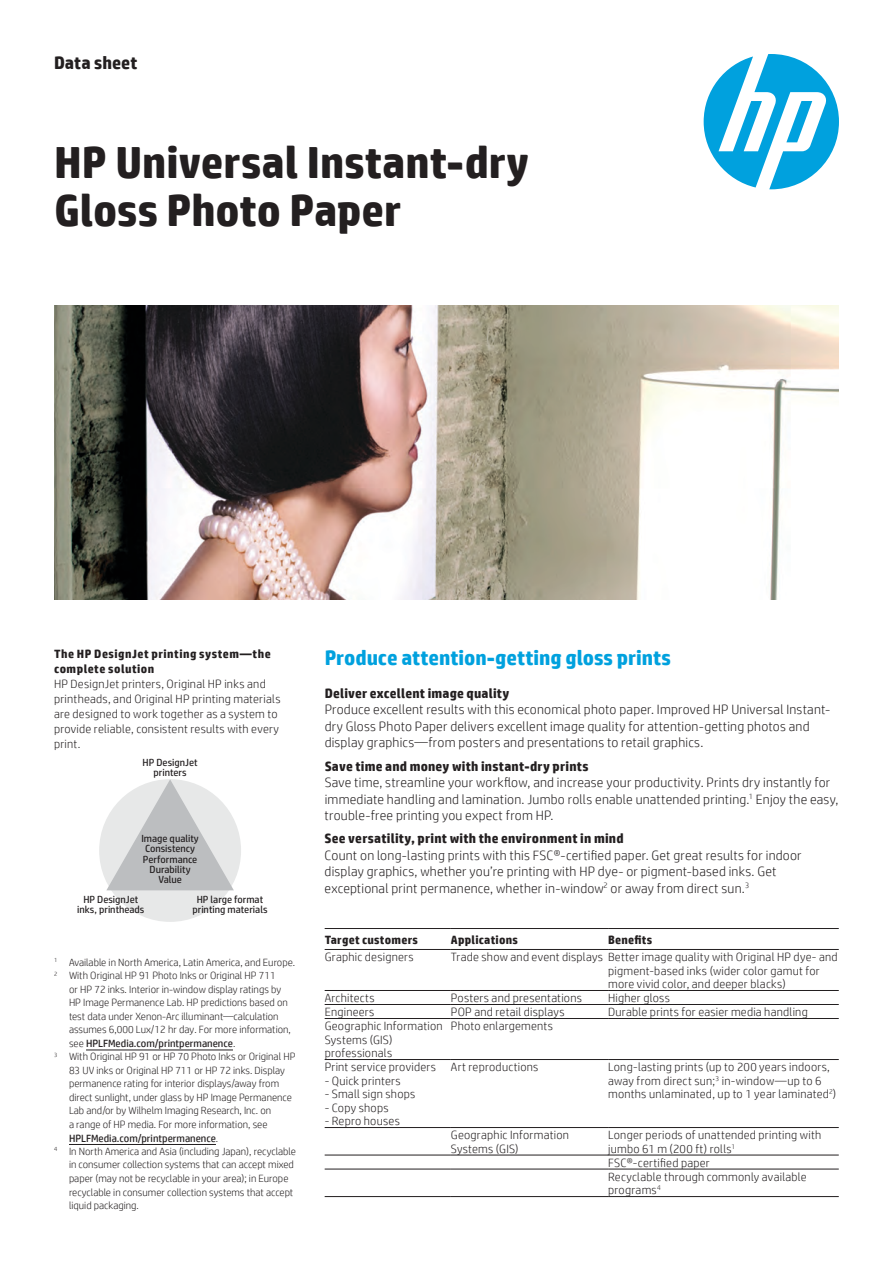
<style>
.page{position:relative;width:893px;height:1263px;background:#fff}
.page>*{position:absolute;margin:0;border:0;box-sizing:border-box;transform-origin:0 0}
.t1{font:700 45px/48px "HP Simplified";color:#231f20}
.t2{font:700 21px "HP Simplified";color:#00a1de}
.t3{font:700 18px "HP Simplified";color:#231f20}
.t4{font:300 13.5px/16.5px "HP Simplified";letter-spacing:.015em;color:#231f20}
.t5{font:700 13.5px "HP Simplified";letter-spacing:.015em;color:#231f20}
.t6{font:300 12px/13.5px "HP Simplified";letter-spacing:.02em;color:#231f20}
.t7{font:700 12px/15px "HP Simplified";letter-spacing:.035em;color:#231f20}
.t8{font:300 10.5px/13.5px "HP Simplified";color:#231f20}
.t9{font:10.5px "HP Simplified";color:#231f20}
.t10{font:10.2px/10.4px "HP Simplified";color:#231f20;text-align:center}
.s1{font-weight:300}
</style>
<div class="page">
<svg style="left:704px;top:54px;width:135px;height:135px"></svg>
<div style="left:99px;top:779px;width:142px;height:143px;background:#e7e8e8;border-radius:50%"></div>
<svg style="left:106px;top:779px;width:128px;height:111px"></svg>
<hr style="left:86px;top:1050px;width:147px;height:1px;background:#231f20">
<hr style="left:69px;top:1144px;width:147px;height:1px;background:#231f20">
<hr style="left:325px;top:928px;width:126px;height:1px;background:#231f20">
<hr style="left:451px;top:928px;width:157px;height:1px;background:#231f20">
<hr style="left:608px;top:928px;width:231px;height:1px;background:#231f20">
<hr style="left:325px;top:949px;width:126px;height:1px;background:#231f20">
<hr style="left:451px;top:949px;width:157px;height:1px;background:#231f20">
<hr style="left:608px;top:949px;width:231px;height:1px;background:#231f20">
<hr style="left:325px;top:990px;width:126px;height:1px;background:#231f20">
<hr style="left:451px;top:990px;width:157px;height:1px;background:#231f20">
<hr style="left:608px;top:990px;width:231px;height:1px;background:#231f20">
<hr style="left:325px;top:1004px;width:126px;height:1px;background:#231f20">
<hr style="left:451px;top:1004px;width:157px;height:1px;background:#231f20">
<hr style="left:608px;top:1004px;width:231px;height:1px;background:#231f20">
<hr style="left:325px;top:1018px;width:126px;height:1px;background:#231f20">
<hr style="left:451px;top:1018px;width:157px;height:1px;background:#231f20">
<hr style="left:608px;top:1018px;width:231px;height:1px;background:#231f20">
<hr style="left:325px;top:1059px;width:126px;height:1px;background:#231f20">
<hr style="left:451px;top:1059px;width:157px;height:1px;background:#231f20">
<hr style="left:608px;top:1059px;width:231px;height:1px;background:#231f20">
<hr style="left:325px;top:1127px;width:126px;height:1px;background:#231f20">
<hr style="left:451px;top:1127px;width:157px;height:1px;background:#231f20">
<hr style="left:608px;top:1127px;width:231px;height:1px;background:#231f20">
<hr style="left:325px;top:1155px;width:126px;height:1px;background:#231f20">
<hr style="left:451px;top:1155px;width:157px;height:1px;background:#231f20">
<hr style="left:608px;top:1155px;width:231px;height:1px;background:#231f20">
<hr style="left:325px;top:1169px;width:126px;height:1px;background:#231f20">
<hr style="left:451px;top:1169px;width:157px;height:1px;background:#231f20">
<hr style="left:608px;top:1169px;width:231px;height:1px;background:#231f20">
<hr style="left:325px;top:1196px;width:126px;height:1px;background:#231f20">
<hr style="left:451px;top:1196px;width:157px;height:1px;background:#231f20">
<hr style="left:608px;top:1196px;width:231px;height:1px;background:#231f20">
<img style="left:54px;top:306px;width:785px;height:293px">
<h3 class="t3" style="left:54px;top:51px;width:85px">Data sheet</h3>
<h1 class="t1" style="left:54px;top:139px;width:477px">HP Universal Instant-dry<br>Gloss Photo Paper</h1>
<p class="t7" style="left:54px;top:646px;width:218px">The HP DesignJet printing system—the complete solution</p>
<p class="t6" style="left:54px;top:676px;width:228px;line-height:15px">HP DesignJet printers, Original HP inks and printheads, and Original HP printing materials are designed to work together as a system to provide reliable, consistent results with every print.</p>
<p class="t10" style="left:143px;top:757px;width:56px">HP DesignJet printers</p>
<p class="t10" style="left:141px;top:833px;width:59px">Image quality<br>Consistency<br>Performance<br>Durability<br>Value</p>
<p class="t10" style="left:77px;top:894px;width:69px">HP DesignJet inks, printheads</p>
<p class="t10" style="left:192px;top:894px;width:77px">HP large format printing materials</p>
<p class="t8" style="left:54px;top:955px;width:243px"><sup>1</sup> Available in North America, Latin America, and Europe.<br><sup>2</sup> With Original HP 91 Photo Inks or Original HP 711</p>
<p class="t8" style="left:69px;top:982px;width:214px">or HP 72 inks. Interior in-window display ratings by</p>
<p class="t8" style="left:69px;top:996px;width:220px">HP Image Permanence Lab. HP predictions based on</p>
<p class="t8" style="left:69px;top:1009px;width:211px">test data under Xenon-Arc illuminant—calculation</p>
<p class="t8" style="left:69px;top:1023px;width:223px">assumes 6,000 Lux/12 hr day. For more information,</p>
<p class="t9" style="left:69px;top:1036px;width:168px"><span class="s1">see</span> HPLFMedia.com/printpermanence<span class="s1">.</span></p>
<p class="t8" style="left:54px;top:1050px;width:243px"><sup>3</sup> With Original HP 91 or HP 70 Photo Inks or Original HP</p>
<p class="t8" style="left:69px;top:1063px;width:217px">83 UV inks or Original HP 711 or HP 72 inks. Display</p>
<p class="t8" style="left:69px;top:1077px;width:212px">permanence rating for interior displays/away from</p>
<p class="t8" style="left:69px;top:1090px;width:224px">direct sunlight, under glass by HP Image Permanence</p>
<p class="t8" style="left:69px;top:1104px;width:204px">Lab and/or by Wilhelm Imaging Research, Inc. on</p>
<p class="t8" style="left:69px;top:1117px;width:200px">a range of HP media. For more information, see</p>
<p class="t9" style="left:69px;top:1131px;width:151px">HPLFMedia.com/printpermanence<span class="s1">.</span></p>
<p class="t8" style="left:54px;top:1144px;width:243px"><sup>4</sup> In North America and Asia (including Japan), recyclable</p>
<p class="t8" style="left:69px;top:1158px;width:226px">in consumer collection systems that can accept mixed</p>
<p class="t8" style="left:69px;top:1171px;width:221px">paper (may not be recyclable in your area); in Europe</p>
<p class="t8" style="left:69px;top:1185px;width:226px">recyclable in consumer collection systems that accept</p>
<p class="t8" style="left:69px;top:1198px;width:71px">liquid packaging.</p>
<h2 class="t2" style="left:325px;top:644px;width:348px">Produce attention-getting gloss prints</h2>
<p class="t5" style="left:325px;top:684px;width:186px">Deliver excellent image quality</p>
<p class="t4" style="left:325px;top:701px;width:507px">Produce excellent results with this economical photo paper. Improved HP Universal Instant&shy;dry Gloss Photo Paper delivers excellent image quality for attention-getting photos and display graphics—from posters and presentations to retail graphics.</p>
<p class="t5" style="left:325px;top:757px;width:265px">Save time and money with instant-dry prints</p>
<p class="t4" style="left:325px;top:774px;width:515px">Save time, streamline your workflow, and increase your productivity. Prints dry instantly for immediate handling and lamination. Jumbo rolls enable unattended printing.<sup>1</sup> Enjoy the easy, trouble-free printing you expect from HP.</p>
<p class="t5" style="left:325px;top:830px;width:301px">See versatility, print with the environment in mind</p>
<p class="t4" style="left:325px;top:846px;width:479px">Count on long-lasting prints with this FSC®-certified paper. Get great results for indoor display graphics, whether you’re printing with HP dye- or pigment-based inks. Get exceptional print permanence, whether in-window<sup>2</sup> or away from direct sun.<sup>3</sup></p>
<p class="t7" style="left:325px;top:932px;width:95px">Target customers</p>
<p class="t7" style="left:451px;top:932px;width:69px">Applications</p>
<p class="t7" style="left:608px;top:932px;width:46px">Benefits</p>
<p class="t6" style="left:325px;top:950px;width:91px">Graphic designers</p>
<p class="t6" style="left:608px;top:950px;width:231px;text-indent:-157px">Trade show and event displays Better image quality with Original HP dye- and pigment-based inks (wider color gamut for more vivid color, and deeper blacks)</p>
<p class="t6" style="left:325px;top:991px;width:51px">Architects</p>
<p class="t6" style="left:451px;top:991px;width:133px">Posters and presentations</p>
<p class="t6" style="left:608px;top:991px;width:63px">Higher gloss</p>
<p class="t6" style="left:325px;top:1005px;width:51px">Engineers</p>
<p class="t6" style="left:451px;top:1005px;width:115px">POP and retail displays</p>
<p class="t6" style="left:608px;top:1005px;width:201px">Durable prints for easier media handling</p>
<p class="t6" style="left:325px;top:1019px;width:120px">Geographic Information<br>Systems (GIS) professionals</p>
<p class="t6" style="left:451px;top:1019px;width:104px">Photo enlargements</p>
<p class="t6" style="left:325px;top:1060px;width:113px">Print service providers</p>
<p class="t6" style="left:325px;top:1074px;width:78px">- Quick printers</p>
<p class="t6" style="left:325px;top:1087px;width:92px">- Small sign shops</p>
<p class="t6" style="left:325px;top:1101px;width:65px">- Copy shops</p>
<p class="t6" style="left:325px;top:1114px;width:77px">- Repro houses</p>
<p class="t6" style="left:451px;top:1060px;width:89px">Art reproductions</p>
<p class="t6" style="left:608px;top:1060px;width:230px">Long-lasting prints (up to 200 years indoors, away from direct sun;<sup>3</sup> in-window—up to 6 months unlaminated, up to 1 year laminated<sup>2</sup>)</p>
<p class="t6" style="left:451px;top:1128px;width:120px">Geographic Information<br>Systems (GIS)</p>
<p class="t6" style="left:608px;top:1128px;width:215px">Longer periods of unattended printing with jumbo 61 m (200 ft) rolls<sup>1<br></sup>FSC®-certified paper<br>Recyclable through commonly available programs<sup>4</sup></p>
</div>
